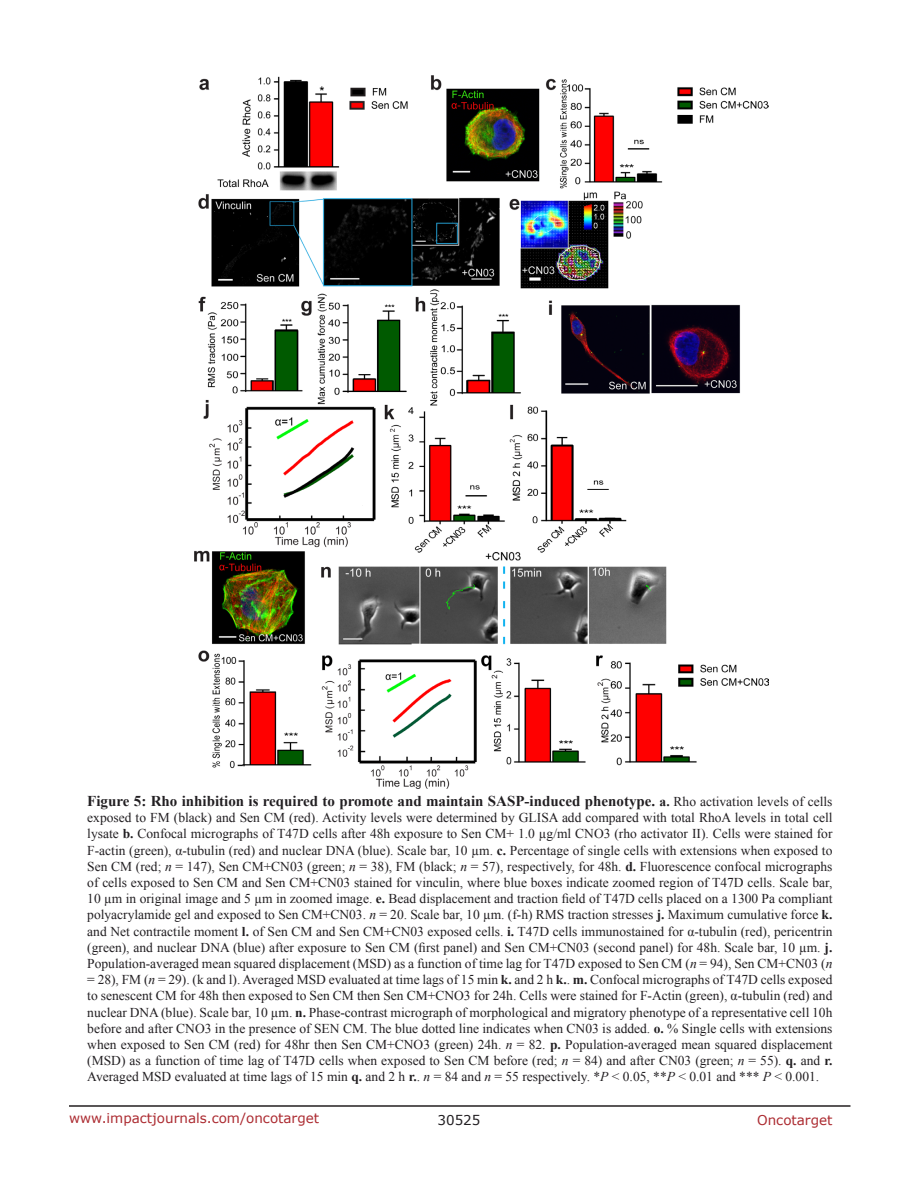
<style>
.page{position:relative;width:918px;height:1188px;background:#fff}
.page>*{position:absolute;margin:0;border:0;box-sizing:border-box;transform-origin:0 0}
.FigureText{font:700 15px "Times New Roman";color:#221f22}
.FigureText-2{font:13.5px/16.2px "Times New Roman";color:#221f22;text-align:justify}
.t1{font:13.5px "Verdana";color:#ac2b31}
.t2{font:13.5px "Verdana";color:#221f22}
.s1{font-size:13.5px}
.s2{font-weight:400;font-size:13.5px}
.s3{font-weight:700}
.s4{font-style:italic}
</style>
<div class="page">
<hr style="left:69px;top:1105px;width:781px;height:2px;background:#231f20">
<img style="left:195px;top:75px;width:573px;height:713px">
<p class="FigureText" style="left:87px;top:791px;width:747px">Figure 5: Rho inhibition is required to promote and maintain SASP-induced phenotype. <span class="s1">a.</span> <span class="s2">Rho activation levels of cells</span></p>
<p class="FigureText-2" style="left:87px;top:809px;width:747px">exposed to FM (black) and Sen CM (red). Activity levels were determined by GLISA add compared with total RhoA levels in total cell lysate <span class="s3">b.</span> Confocal micrographs of T47D cells after 48h exposure to Sen CM+ 1.0 µg/ml CNO3 (rho activator II). Cells were stained for F-actin (green), α-tubulin (red) and nuclear DNA (blue). Scale bar, 10 µm. <span class="s3">c.</span> Percentage of single cells with extensions when exposed to Sen CM (red; <span class="s4">n</span> = 147), Sen CM+CN03 (green; <span class="s4">n</span> = 38), FM (black; <span class="s4">n</span> = 57), respectively, for 48h. <span class="s3">d.</span> Fluorescence confocal micrographs of cells exposed to Sen CM and Sen CM+CN03 stained for vinculin, where blue boxes indicate zoomed region of T47D cells. Scale bar, 10 µm in original image and 5 µm in zoomed image. <span class="s3">e.</span> Bead displacement and traction field of T47D cells placed on a 1300 Pa compliant polyacrylamide gel and exposed to Sen CM+CN03. <span class="s4">n</span> = 20. Scale bar, 10 µm. (f-h) RMS traction stresses <span class="s3">j.</span> Maximum cumulative force <span class="s3">k. </span>and Net contractile moment <span class="s3">l.</span> of Sen CM and Sen CM+CN03 exposed cells. <span class="s3">i.</span> T47D cells immunostained for α-tubulin (red), pericentrin (green), and nuclear DNA (blue) after exposure to Sen CM (first panel) and Sen CM+CN03 (second panel) for 48h. Scale bar, 10 µm. <span class="s3">j.<br></span>Population-averaged mean squared displacement (MSD) as a function of time lag for T47D exposed to Sen CM (<span class="s4">n</span> = 94), Sen CM+CN03 (<span class="s4">n </span>= 28), FM (<span class="s4">n</span> = 29). (k and l). Averaged MSD evaluated at time lags of 15 min <span class="s3">k.</span> and 2 h <span class="s3">k.</span>. <span class="s3">m.</span> Confocal micrographs of T47D cells exposed to senescent CM for 48h then exposed to Sen CM then Sen CM+CNO3 for 24h. Cells were stained for F-Actin (green), α-tubulin (red) and nuclear DNA (blue). Scale bar, 10 µm. <span class="s3">n.</span> Phase-contrast micrograph of morphological and migratory phenotype of a representative cell 10h before and after CNO3 in the presence of SEN CM. The blue dotted line indicates when CN03 is added. <span class="s3">o.</span> % Single cells with extensions when exposed to Sen CM (red) for 48hr then Sen CM+CNO3 (green) 24h. <span class="s4">n</span> = 82. <span class="s3">p.</span> Population-averaged mean squared displacement (MSD) as a function of time lag of T47D cells when exposed to Sen CM before (red; <span class="s4">n</span> = 84) and after CN03 (green; <span class="s4">n</span> = 55). <span class="s3">q.</span> and <span class="s3">r.<br></span>Averaged MSD evaluated at time lags of 15 min <span class="s3">q.</span> and 2 h <span class="s3">r.</span>. <span class="s4">n</span> = 84 and <span class="s4">n</span> = 55 respectively. *<span class="s4">P</span> &lt; 0.05, **<span class="s4">P</span> &lt; 0.01 and *** <span class="s4">P</span> &lt; 0.001.</p>
<p class="t1" style="left:69px;top:1109px;width:252px">www.impactjournals.com/oncotarget</p>
<p class="t2" style="left:438px;top:1111px;width:44px">30525</p>
<p class="t1" style="left:757px;top:1111px;width:77px">Oncotarget</p>
</div>
